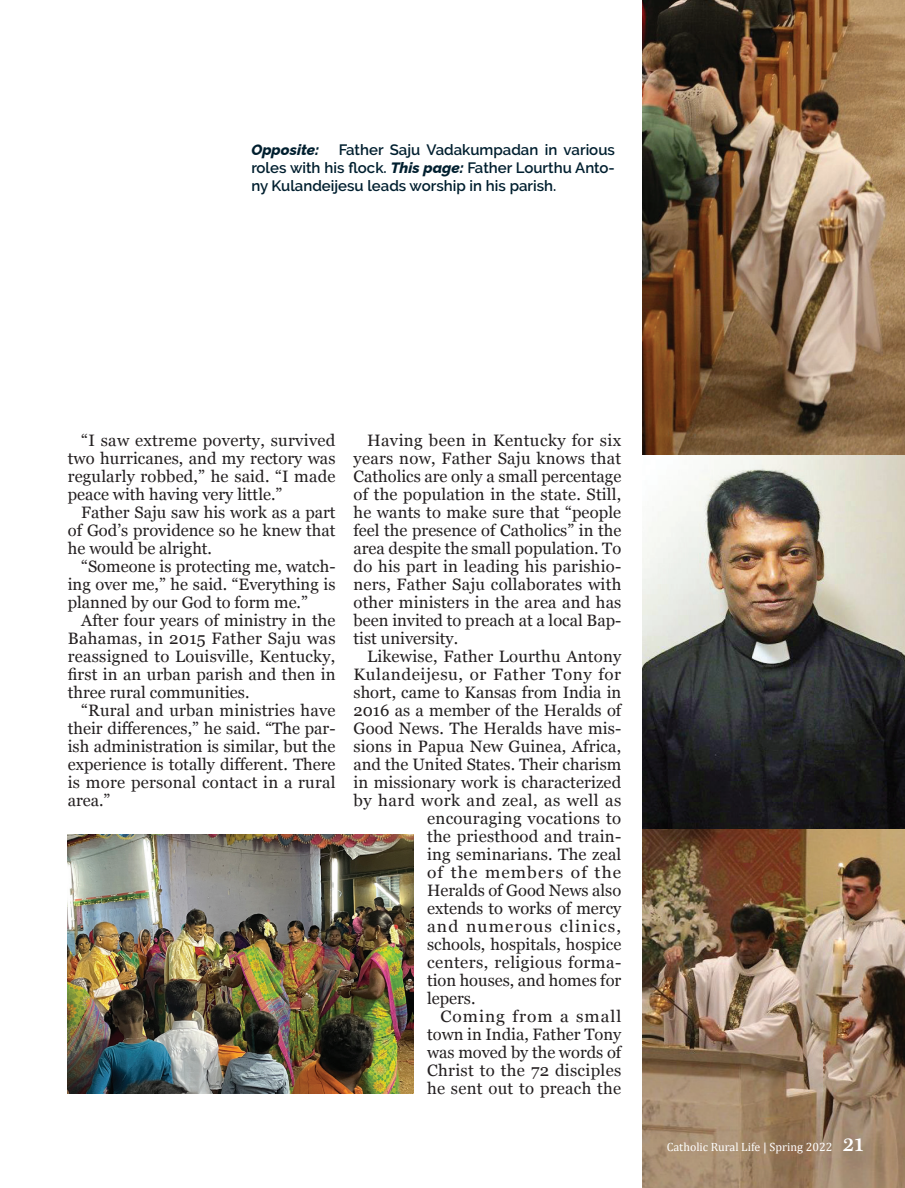
<style>
.page{position:relative;width:905px;height:1188px;background:#fff}
.page>*{position:absolute;margin:0;border:0;box-sizing:border-box;transform-origin:0 0}
.t1{font:27px "Plantagenet Cherokee";color:#fff}
.t2{font:16.5px/18px "Georgia";letter-spacing:.005em;color:#231f20;text-align:justify}
.t3{font:16.5px "Georgia";letter-spacing:.035em;color:#231f20}
.t4{font:16.5px "Georgia";letter-spacing:.03em;color:#231f20}
.t5{font:16.5px "Georgia";letter-spacing:.025em;color:#231f20}
.t6{font:16.5px "Georgia";letter-spacing:.065em;color:#231f20;scale:1.05 1}
.t7{font:16.5px "Georgia";letter-spacing:.06em;color:#231f20;scale:1.05 1}
.t8{font:16.5px "Georgia";letter-spacing:.055em;color:#231f20;scale:1.05 1}
.t9{font:600 15px/18px "Raleway";color:#001f2f;text-align:justify}
.t10{font:italic 100 15px "Raleway";color:#001f2f}
.t11{font:12px "Cambria";color:#fff}
.s1{font-weight:100;font-style:italic}
</style>
<div class="page">
<img style="left:642px;top:454px;width:262px;height:376px">
<img style="left:642px;top:0;width:262px;height:454px">
<img style="left:642px;top:830px;width:262px;height:358px">
<img style="left:68px;top:834px;width:345px;height:260px">
<p class="t10" style="left:251px;top:138px;width:69px">Opposite:</p>
<p class="t9" style="left:251px;top:141px;width:365px;text-indent:87px">Father Saju Vadakumpadan in various roles with his flock. <span class="s1">This page:</span> Father Lourthu Anto&shy;ny Kulandeijesu leads worship in his parish.</p>
<p class="t2" style="left:68px;top:430px;width:269px;text-indent:14px">“I saw extreme poverty, survived two hurricanes, and my rectory was regularly robbed,” he said. “I made peace with having very little.”</p>
<p class="t2" style="left:68px;top:502px;width:269px;text-indent:13px">Father Saju saw his work as a part of God’s providence so he knew that he would be alright.</p>
<p class="t2" style="left:68px;top:556px;width:269px;text-indent:13px">“Someone is protecting me, watch&shy;ing over me,” he said. “Everything is planned by our God to form me.”</p>
<p class="t2" style="left:68px;top:610px;width:269px;text-indent:14px">After four years of ministry in the Bahamas, in 2015 Father Saju was reassigned to Louisville, Kentucky, first in an urban parish and then in three rural communities.</p>
<p class="t2" style="left:68px;top:700px;width:269px;text-indent:14px">“Rural and urban ministries have their differences,” he said. “The par&shy;ish administration is similar, but the experience is totally different. There is more personal contact in a rural area.”</p>
<p class="t2" style="left:353px;top:430px;width:269px;text-indent:14px">Having been in Kentucky for six years now, Father Saju knows that Catholics are only a small percentage of the population in the state. Still, he wants to make sure that “people feel the presence of Catholics” in the area despite the small population. To do his part in leading his parishio&shy;ners, Father Saju collaborates with other ministers in the area and has been invited to preach at a local Bap&shy;tist university.</p>
<p class="t2" style="left:367px;top:646px;width:256px">Likewise, Father Lourthu Antony</p>
<p class="t3" style="left:353px;top:662px;width:269px">Kulandeijesu, or Father Tony for</p>
<p class="t2" style="left:353px;top:682px;width:269px">short, came to Kansas from India in</p>
<p class="t2" style="left:353px;top:700px;width:269px">2016 as a member of the Heralds of</p>
<p class="t2" style="left:353px;top:718px;width:269px">Good News. The Heralds have mis-</p>
<p class="t2" style="left:353px;top:736px;width:269px">sions in Papua New Guinea, Africa,</p>
<p class="t2" style="left:353px;top:754px;width:269px">and the United States. Their charism</p>
<p class="t2" style="left:353px;top:772px;width:269px">in missionary work is characterized</p>
<p class="t4" style="left:353px;top:788px;width:269px">by hard work and zeal, as well as</p>
<p class="t2" style="left:427px;top:808px;width:196px">encouraging vocations to</p>
<p class="t2" style="left:427px;top:826px;width:196px">the priesthood and train-</p>
<p class="t2" style="left:427px;top:844px;width:196px">ing seminarians. The zeal</p>
<p class="t7" style="left:427px;top:860px;width:186px">of the members of the</p>
<p class="t2" style="left:427px;top:880px;width:196px">Heralds of Good News also</p>
<p class="t2" style="left:427px;top:898px;width:196px">extends to works of mercy</p>
<p class="t6" style="left:427px;top:914px;width:186px">and numerous clinics,</p>
<p class="t2" style="left:427px;top:934px;width:196px">schools, hospitals, hospice</p>
<p class="t5" style="left:427px;top:950px;width:196px">centers, religious forma-</p>
<p class="t2" style="left:427px;top:970px;width:196px">tion houses, and homes for</p>
<p class="t2" style="left:427px;top:988px;width:50px">lepers.</p>
<p class="t8" style="left:440px;top:1004px;width:174px">Coming from a small</p>
<p class="t2" style="left:427px;top:1024px;width:196px">town in India, Father Tony</p>
<p class="t2" style="left:427px;top:1042px;width:196px">was moved by the words of</p>
<p class="t2" style="left:427px;top:1060px;width:196px">Christ to the 72 disciples</p>
<p class="t2" style="left:427px;top:1078px;width:196px">he sent out to preach the</p>
<p class="t11" style="left:666px;top:1139px;width:167px">Catholic Rural Life | Spring 2022</p>
<h1 class="t1" style="left:842px;top:1126px;width:23px">21</h1>
</div>
